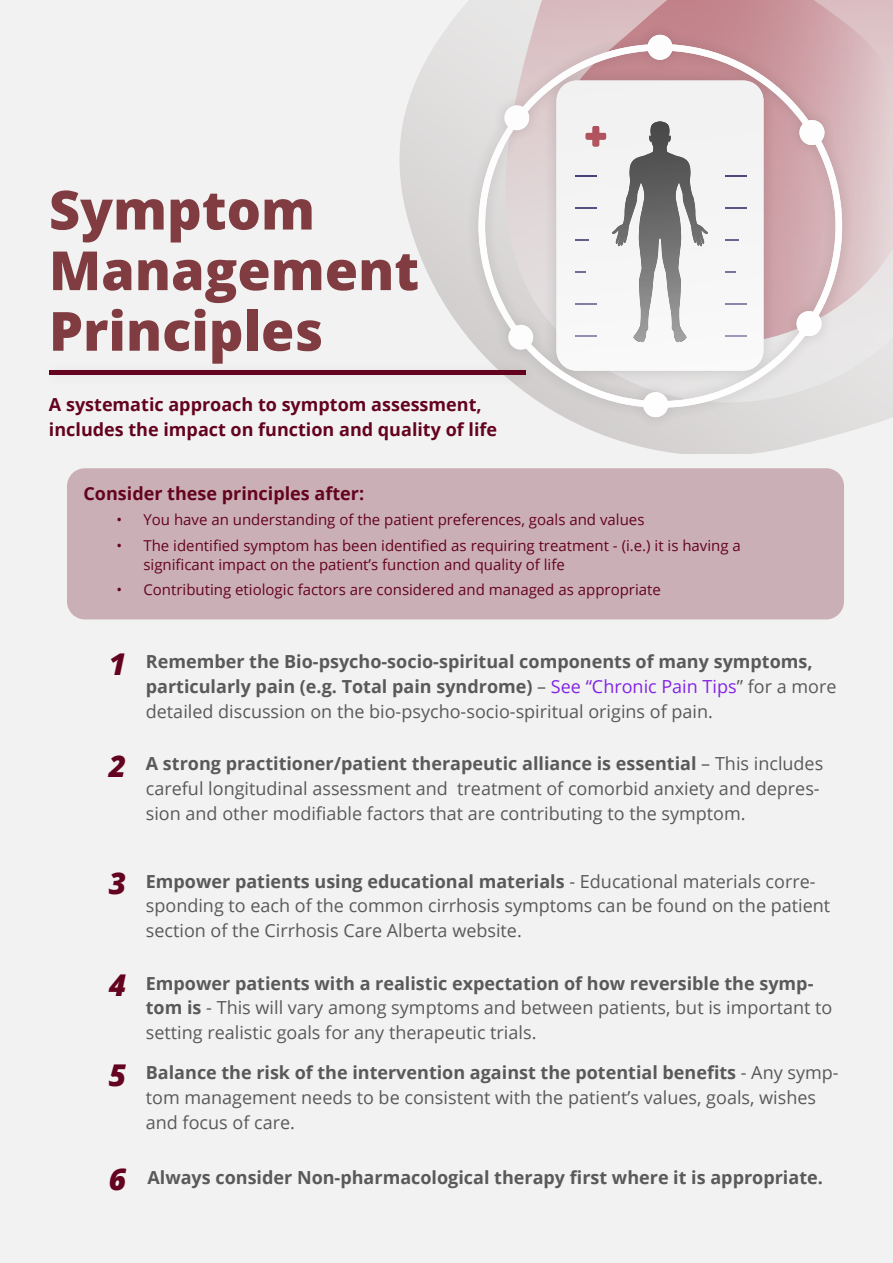
<style>
.page{position:relative;width:893px;height:1263px;background:#f2f2f2}
.page>*{position:absolute;margin:0;border:0;box-sizing:border-box;transform-origin:0 0}
.t1{font:800 54px/60.6px "Open Sans";color:#803c40}
.t2{font:italic 800 30px "Open Sans";color:#64031f}
.t3{font:18px/24.6px "Open Sans";color:#595959}
.t4{font:700 18px/24.6px "Open Sans";color:#595959}
.t5{font:700 18px/25.2px "Open Sans";color:#64031f}
.t6{font:15px/19.2px "Open Sans";color:#64031f}
.s1{font-weight:400}
.s2{font-weight:400;color:#8224e3}
.s3{font-weight:700}
.s4{font-weight:800;font-style:italic;font-size:30px;color:#64031f}
</style>
<div class="page">
<div style="left:67px;top:468px;width:777px;height:151px;background:#caafb7;border-radius:18px"></div>
<svg style="left:399px;top:0;width:494px;height:454px"></svg>
<svg style="left:506px;top:0;width:387px;height:402px"></svg>
<svg style="left:561px;top:0;width:332px;height:343px;background:#dabdc1"></svg>
<div style="left:465px;top:22px;width:390px;height:408px;background:#000;opacity:.14"></div>
<svg style="left:646px;top:33px;width:28px;height:11px"></svg>
<svg style="left:642px;top:407px;width:28px;height:12px"></svg>
<img style="left:478px;top:44px;width:364px;height:363px">
<img style="left:556px;top:81px;width:207px;height:290px">
<svg style="left:576px;top:121px;width:132px;height:221px"></svg>
<svg style="left:725px;top:176px;width:21px;height:1px"></svg>
<svg style="left:725px;top:208px;width:21px;height:1px"></svg>
<svg style="left:725px;top:240px;width:14px;height:1px"></svg>
<svg style="left:725px;top:304px;width:21px;height:1px"></svg>
<svg style="left:725px;top:336px;width:21px;height:1px"></svg>
<img style="left:647px;top:35px;width:26px;height:25px">
<img style="left:798px;top:120px;width:28px;height:25px">
<img style="left:503px;top:105px;width:28px;height:25px">
<img style="left:507px;top:325px;width:28px;height:25px">
<img style="left:795px;top:311px;width:28px;height:25px">
<img style="left:643px;top:392px;width:25px;height:25px">
<div style="left:40px;top:360px;width:499px;height:28px;background:#000;opacity:.09"></div>
<hr style="left:49px;top:370px;width:476px;height:4px;background:#64031f">
<h1 class="t1" style="left:49px;top:177px;width:372px">Symptom<br>Management<br>Principles</h1>
<p class="t5" style="left:49px;top:391px;width:450px">A systematic approach to symptom assessment, includes the impact on function and quality of life</p>
<p class="t5" style="left:83px;top:481px;width:282px">Consider these principles after:</p>
<p class="t6" style="left:116px;top:510px;width:529px">• You have an understanding of the patient preferences, goals and values</p>
<p class="t6" style="left:143px;top:535px;width:599px;text-indent:-27px">• The identified symptom has been identified as requiring treatment - (i.e.) it is having a significant impact on the patient’s function and quality of life</p>
<p class="t6" style="left:116px;top:580px;width:546px">• Contributing etiologic factors are considered and managed as appropriate</p>
<h2 class="t2" style="left:109px;top:641px;width:19px">1</h2>
<h2 class="t2" style="left:109px;top:743px;width:19px">2</h2>
<h2 class="t2" style="left:109px;top:860px;width:19px">3</h2>
<h2 class="t2" style="left:109px;top:962px;width:19px">4</h2>
<h2 class="t2" style="left:109px;top:1052px;width:19px">5</h2>
<p class="t4" style="left:146px;top:649px;width:692px">Remember the Bio-psycho-socio-spiritual components of many symptoms, particularly pain (e.g. Total pain syndrome) <span class="s1">–</span> <span class="s2">See “Chronic Pain Tips</span><span class="s1">” for a more detailed discussion on the bio-psycho-socio-spiritual origins of pain.</span></p>
<p class="t3" style="left:146px;top:751px;width:679px"><span class="s3">A strong practitioner/patient therapeutic alliance is essential</span> – This includes careful longitudinal assessment and treatment of comorbid anxiety and depres&shy;sion and other modifiable factors that are contributing to the symptom.</p>
<p class="t3" style="left:146px;top:868px;width:686px"><span class="s3">Empower patients using educational materials</span> - Educational materials corre&shy;sponding to each of the common cirrhosis symptoms can be found on the patient section of the Cirrhosis Care Alberta website.</p>
<p class="t3" style="left:146px;top:970px;width:688px"><span class="s3">Empower patients with a realistic expectation of how reversible the symp&shy;tom is</span> - This will vary among symptoms and between patients, but is important to setting realistic goals for any therapeutic trials.</p>
<p class="t3" style="left:146px;top:1060px;width:694px"><span class="s3">Balance the risk of the intervention against the potential benefits</span> - Any symp&shy;tom management needs to be consistent with the patient’s values, goals, wishes and focus of care.</p>
<p class="t4" style="left:109px;top:1164px;width:715px"><span class="s4">6</span> Always consider Non-pharmacological therapy first where it is appropriate.</p>
</div>
